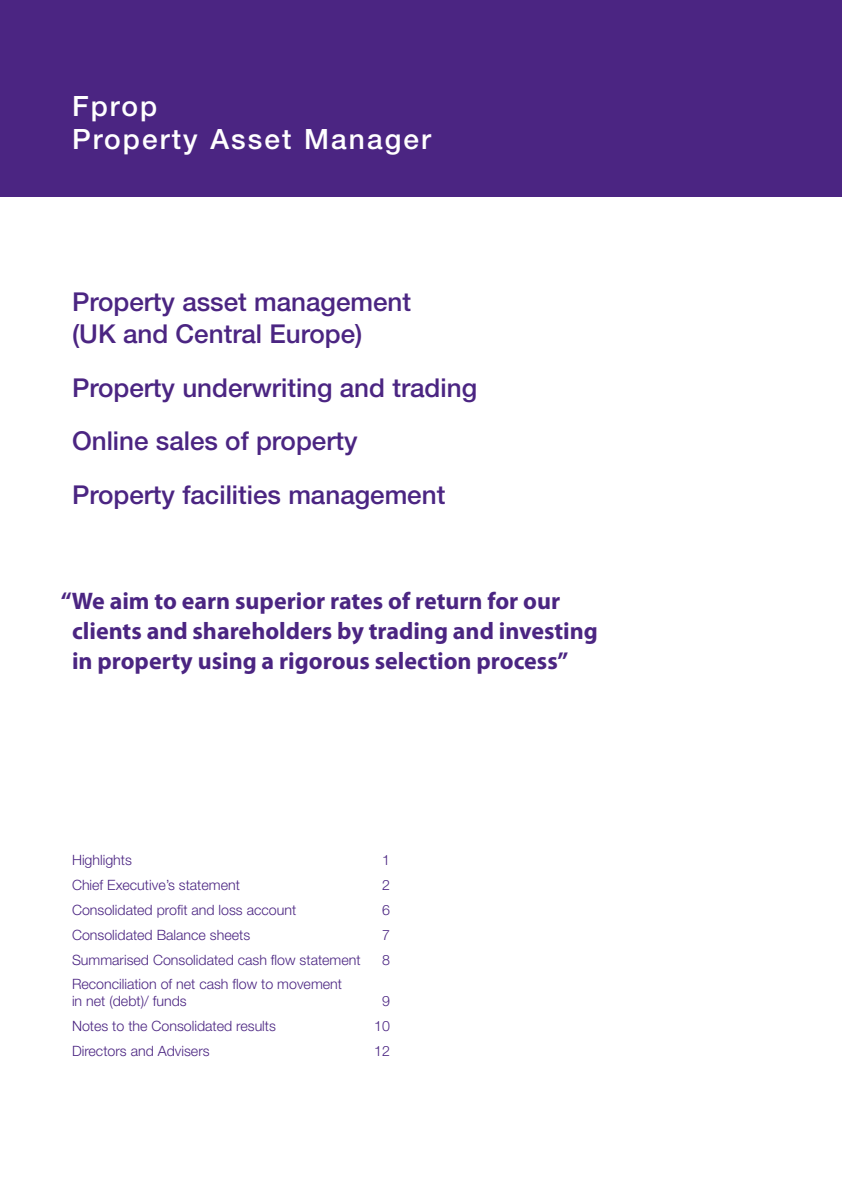
<style>
.page{position:relative;width:842px;height:1191px;background:#fff}
.page>*{position:absolute;margin:0;border:0;box-sizing:border-box;transform-origin:0 0}
.t1{font:500 28px/33.6px "Helvetica Neue";letter-spacing:.075em;color:#fff}
.t2{font:500 26px/53.8px "Helvetica Neue";color:#4b2582}
.t3{font:700 24px/30px "Myriad Pro";color:#4b2582}
.t4{font:300 14.2px/16.4px "Helvetica Neue";color:#4b2582}
</style>
<div class="page">
<div style="left:0;top:0;width:842px;height:197px;background:#4b2582"></div>
<h1 class="t1" style="left:72px;top:89px;width:361px">Fprop<br>Property Asset Manager</h1>
<h2 class="t2" style="left:72px;top:286px;width:341px;line-height:31.2px">Property asset management (UK and Central Europe)</h2>
<h2 class="t2" style="left:72px;top:360px;width:407px">Property underwriting and trading<br>Online sales of property<br>Property facilities management</h2>
<h3 class="t3" style="left:72px;top:585px;width:527px;text-indent:-11px">“We aim to earn superior rates of return for our clients and shareholders by trading and investing in property using a rigorous selection process”</h3>
<p class="t4" style="left:72px;top:851px;width:61px">Highlights</p>
<p class="t4" style="left:382px;top:851px;width:9px">1</p>
<p class="t4" style="left:72px;top:876px;width:169px">Chief Executive’s statement</p>
<p class="t4" style="left:382px;top:876px;width:9px">2</p>
<p class="t4" style="left:72px;top:901px;width:226px">Consolidated profit and loss account</p>
<p class="t4" style="left:382px;top:901px;width:9px">6</p>
<p class="t4" style="left:72px;top:926px;width:180px">Consolidated Balance sheets</p>
<p class="t4" style="left:382px;top:926px;width:9px">7</p>
<p class="t4" style="left:72px;top:951px;width:290px">Summarised Consolidated cash flow statement</p>
<p class="t4" style="left:382px;top:951px;width:9px">8</p>
<p class="t4" style="left:72px;top:976px;width:272px">Reconciliation of net cash flow to movement in net (debt)/ funds</p>
<p class="t4" style="left:382px;top:992px;width:9px">9</p>
<p class="t4" style="left:72px;top:1017px;width:205px">Notes to the Consolidated results</p>
<p class="t4" style="left:374px;top:1017px;width:17px">10</p>
<p class="t4" style="left:72px;top:1042px;width:139px">Directors and Advisers</p>
<p class="t4" style="left:374px;top:1042px;width:17px">12</p>
</div>
